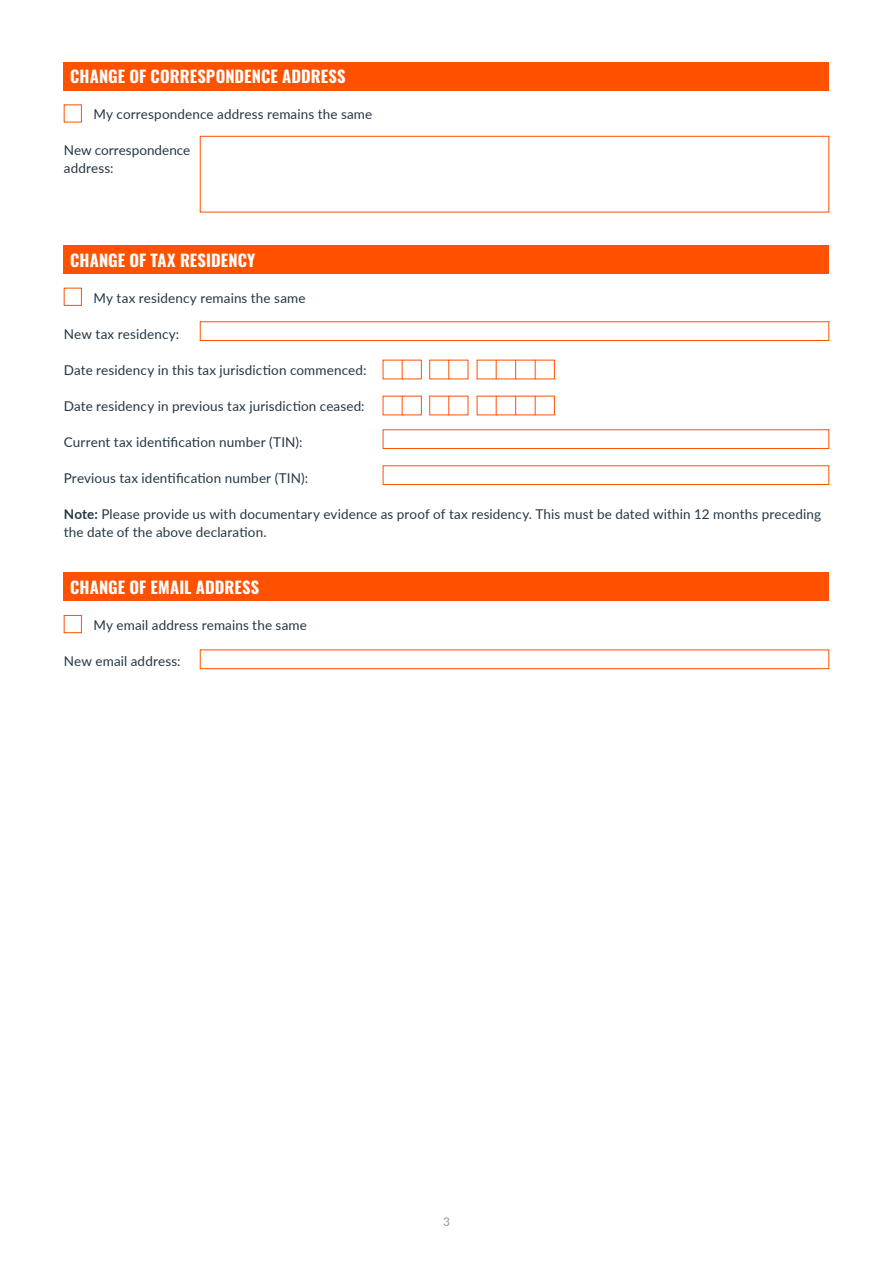
<style>
.page{position:relative;width:893px;height:1263px;background:#fff}
.page>*{position:absolute;margin:0;border:0;box-sizing:border-box;transform-origin:0 0}
.t1{font:700 16.5px "Oswald";letter-spacing:.005em;color:#fff}
.t2{font:13.5px/18px "Lato";letter-spacing:.01em;color:#243746}
.t3{font:12px "Lato";color:#929ba2}
.s1{font-weight:700}
</style>
<div class="page">
<div style="left:64px;top:62px;width:765px;height:28px;background:#ff5100"></div>
<div style="left:64px;top:245px;width:765px;height:29px;background:#ff5100"></div>
<div style="left:64px;top:572px;width:765px;height:29px;background:#ff5100"></div>
<div style="left:200px;top:136px;width:629px;height:76px;background:#fff;border:1px solid #ff5100"></div>
<div style="left:64px;top:288px;width:18px;height:18px;background:#fff;border:1px solid #ff5100"></div>
<div style="left:200px;top:321px;width:629px;height:20px;background:#fff;border:1px solid #ff5100"></div>
<svg style="left:402px;top:360px;width:1px;height:19px"></svg>
<svg style="left:448px;top:360px;width:1px;height:19px"></svg>
<svg style="left:496px;top:360px;width:1px;height:19px"></svg>
<svg style="left:515px;top:360px;width:1px;height:19px"></svg>
<svg style="left:535px;top:360px;width:1px;height:19px"></svg>
<svg style="left:402px;top:396px;width:1px;height:19px"></svg>
<svg style="left:448px;top:396px;width:1px;height:19px"></svg>
<svg style="left:496px;top:396px;width:1px;height:19px"></svg>
<svg style="left:515px;top:396px;width:1px;height:19px"></svg>
<svg style="left:535px;top:396px;width:1px;height:19px"></svg>
<div style="left:383px;top:429px;width:446px;height:20px;background:#fff;border:1px solid #ff5100"></div>
<div style="left:383px;top:465px;width:446px;height:20px;background:#fff;border:1px solid #ff5100"></div>
<div style="left:64px;top:615px;width:18px;height:18px;background:#fff;border:1px solid #ff5100"></div>
<div style="left:200px;top:649px;width:629px;height:20px;background:#fff;border:1px solid #ff5100"></div>
<p class="t1" style="left:70px;top:68px;width:277px">CHANGE OF CORRESPONDENCE ADDRESS</p>
<p class="t2" style="left:94px;top:105px;width:280px">My correspondence address remains the same</p>
<p class="t2" style="left:64px;top:141px;width:128px">New correspondence address:</p>
<p class="t1" style="left:70px;top:251px;width:187px">CHANGE OF TAX RESIDENCY</p>
<p class="t2" style="left:94px;top:288px;width:214px">My tax residency remains the same</p>
<p class="t2" style="left:64px;top:324px;width:117px">New tax residency:</p>
<p class="t2" style="left:64px;top:360px;width:304px">Date residency in this tax jurisdiction commenced:</p>
<p class="t2" style="left:64px;top:396px;width:302px">Date residency in previous tax jurisdiction ceased:</p>
<p class="t2" style="left:64px;top:432px;width:240px">Current tax identification number (TIN):</p>
<p class="t2" style="left:64px;top:468px;width:246px">Previous tax identification number (TIN):</p>
<p class="t2" style="left:64px;top:504px;width:759px"><span class="s1">Note:</span> Please provide us with documentary evidence as proof of tax residency. This must be dated within 12 months preceding the date of the above declaration.</p>
<p class="t1" style="left:70px;top:579px;width:191px">CHANGE OF EMAIL ADDRESS</p>
<p class="t2" style="left:94px;top:616px;width:215px">My email address remains the same</p>
<p class="t2" style="left:64px;top:652px;width:118px">New email address:</p>
<p class="t3" style="left:443px;top:1212px;width:8px">3</p>
</div>
